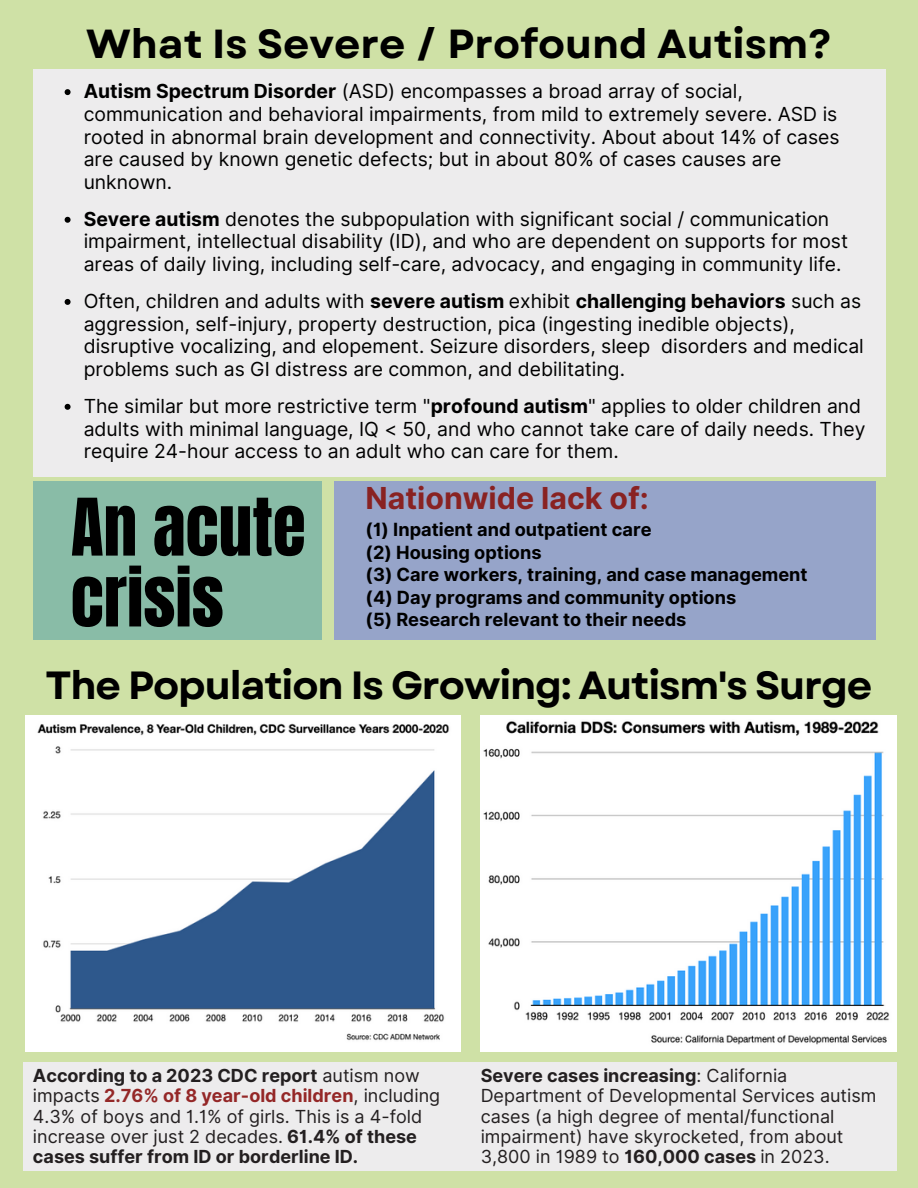
<style>
.page{position:relative;width:918px;height:1188px;background:#cfe1a6}
.page>*{position:absolute;margin:0;border:0;box-sizing:border-box;transform-origin:0 0}
.t1{font:67.35px "Anton";color:#000}
.t2{font:700 40.5px "Garet";color:#000}
.t3{font:700 39.3px "Garet";letter-spacing:-.03em;color:#000}
.t4{font:700 30.3px "Inter";color:#892222}
.t5{font:19.35px/22.8px "Inter";color:#000}
.t6{font:700 18.15px "Inter";color:#000}
.t7{font:18px/20.2px "Inter";color:#231f20}
.s1{font-weight:700}
.s2{font-weight:700;color:#942727}
</style>
<div class="page">
<div style="left:33px;top:69px;width:852px;height:408px;background:#edeced"></div>
<div style="left:24px;top:1062px;width:873px;height:109px;background:#edeced"></div>
<img style="left:481px;top:716px;width:416px;height:335px">
<img style="left:25px;top:716px;width:436px;height:335px">
<svg style="left:65px;top:89px;width:6px;height:6px"></svg>
<svg style="left:65px;top:217px;width:6px;height:6px"></svg>
<svg style="left:65px;top:299px;width:6px;height:6px"></svg>
<svg style="left:65px;top:404px;width:6px;height:6px"></svg>
<div style="left:335px;top:481px;width:541px;height:159px;background:#96a4c9"></div>
<div style="left:33px;top:481px;width:288px;height:159px;background:#89bca7"></div>
<p class="t2" style="left:86px;top:15px;width:747px">What Is Severe / Profound Autism?</p>
<p class="t5" style="left:84px;top:80px;width:757px"><span class="s1">Autism Spectrum Disorder</span> (ASD) encompasses a broad array of social, communication and behavioral impairments, from mild to extremely severe. ASD is rooted in abnormal brain development and connectivity. About about 14% of cases are caused by known genetic defects; but in about 80% of cases causes are unknown.</p>
<p class="t5" style="left:84px;top:207px;width:766px"><span class="s1">Severe autism</span> denotes the subpopulation with significant social / communication impairment, intellectual disability (ID), and who are dependent on supports for most areas of daily living, including self-care, advocacy, and engaging in community life.</p>
<p class="t5" style="left:84px;top:289px;width:782px">Often, children and adults with <span class="s1">severe autism</span> exhibit <span class="s1">challenging behaviors</span> such as aggression, self-injury, property destruction, pica (ingesting inedible objects), disruptive vocalizing, and elopement. Seizure disorders, sleep disorders and medical problems such as GI distress are common, and debilitating.</p>
<p class="t5" style="left:84px;top:394px;width:783px">The similar but more restrictive term "<span class="s1">profound autism</span>" applies to older children and adults with minimal language, IQ &lt; 50, and who cannot take care of daily needs. They require 24-hour access to an adult who can care for them.</p>
<p class="t1" style="left:71px;top:479px;width:236px">An acute</p>
<p class="t1" style="left:71px;top:550px;width:155px">crisis</p>
<p class="t4" style="left:366px;top:480px;width:285px">Nationwide lack of:</p>
<p class="t6" style="left:366px;top:519px;width:288px">(1) Inpatient and outpatient care</p>
<p class="t6" style="left:366px;top:541px;width:178px">(2) Housing options</p>
<p class="t6" style="left:366px;top:564px;width:444px">(3) Care workers, training, and case management</p>
<p class="t6" style="left:366px;top:586px;width:372px">(4) Day programs and community options</p>
<p class="t6" style="left:366px;top:609px;width:322px">(5) Research relevant to their needs</p>
<p class="t3" style="left:46px;top:657px;width:828px">The Population Is Growing: Autism's Surge</p>
<p class="t7" style="left:33px;top:1065px;width:409px"><span class="s1">According to a 2023 CDC report</span> autism now impacts <span class="s2">2.76% of 8 year-old children</span>, including 4.3% of boys and 1.1% of girls. This is a 4-fold increase over just 2 decades. <span class="s1">61.4% of these cases suffer from ID or borderline ID.</span></p>
<p class="t7" style="left:481px;top:1065px;width:397px"><span class="s1">Severe cases increasing</span>: California Department of Developmental Services autism cases (a high degree of mental/functional impairment) have skyrocketed, from about 3,800 in 1989 to <span class="s1">160,000 cases</span> in 2023.</p>
</div>
